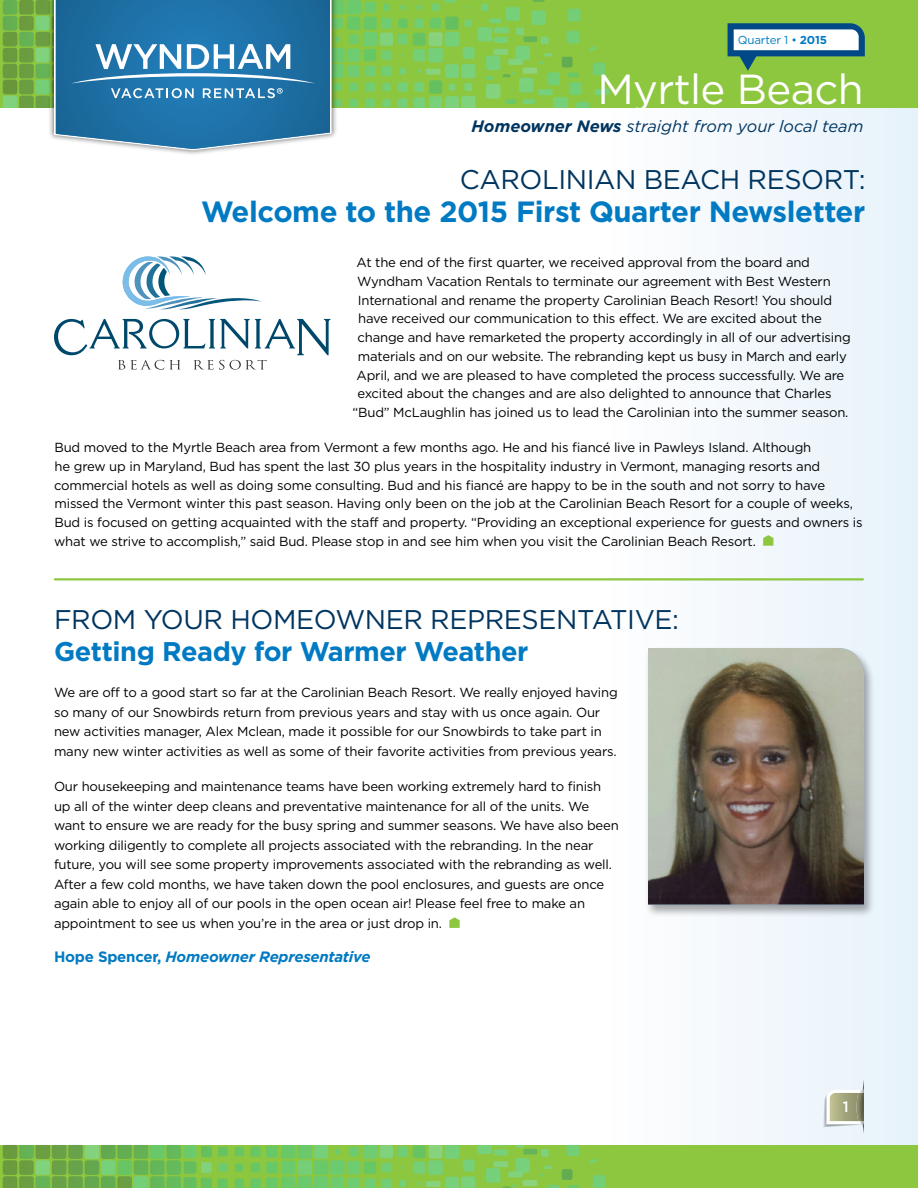
<style>
.page{position:relative;width:918px;height:1188px;background:#fff}
.page>*{position:absolute;margin:0;border:0;box-sizing:border-box;transform-origin:0 0}
.t1{font:42px "Gotham";letter-spacing:-.015em;color:#fff}
.t2{font:700 29.25px "Gotham";letter-spacing:-.015em;color:#007ac2}
.t3{font:27px "Gotham";letter-spacing:-.015em;color:#00355f}
.t4{font:700 27px "Gotham";letter-spacing:-.015em;color:#007ac2}
.t5{font:italic 16.5px "Gotham";color:#00355f}
.t6{font:italic 700 15px "Gotham";letter-spacing:-.015em;color:#007ac2}
.t7{font:500 15px "Gotham";color:#fff}
.t8{font:13.2px/19.5px "Gotham";letter-spacing:-.015em;color:#000}
.t9{font:11.55px "Gotham";letter-spacing:-.015em;color:#007ac2}
.s1{font-weight:700}
.s2{font-style:normal}
</style>
<div class="page">
<div style="left:0;top:0;width:918px;height:1159px;background:linear-gradient(to right,#fff,#f0f7fc)"></div>
<div style="left:0;top:1145px;width:918px;height:43px;background:#8dc63f"></div>
<div style="left:0;top:0;width:918px;height:108px;background:#8dc63f"></div>
<svg style="left:593px;top:1175px;width:12px;height:13px"></svg>
<svg style="left:235px;top:1147px;width:9px;height:9px"></svg>
<svg style="left:218px;top:1147px;width:10px;height:9px"></svg>
<svg style="left:235px;top:1164px;width:8px;height:8px"></svg>
<svg style="left:234px;top:1179px;width:10px;height:9px"></svg>
<svg style="left:218px;top:1179px;width:10px;height:9px"></svg>
<svg style="left:218px;top:1163px;width:9px;height:9px"></svg>
<svg style="left:3px;top:1145px;width:209px;height:43px"></svg>
<svg style="left:589px;top:1158px;width:8px;height:6px"></svg>
<svg style="left:250px;top:1145px;width:329px;height:43px"></svg>
<svg style="left:823px;top:1080px;width:42px;height:54px;background:#d0d5c9"></svg>
<img style="left:856px;top:1093px;width:8px;height:28px">
<svg style="left:763px;top:535px;width:10px;height:11px"></svg>
<div style="left:48px;top:0;width:290px;height:156px;background:#000;opacity:.5"></div>
<svg style="left:3px;top:0;width:606px;height:150px"></svg>
<svg style="left:728px;top:23px;width:137px;height:48px"></svg>
<hr style="left:55px;top:578px;width:808px;height:2px;background:#8dc63f">
<svg style="left:449px;top:917px;width:11px;height:11px"></svg>
<div style="left:644px;top:646px;width:231px;height:272px;background:#000;opacity:.35"></div>
<img style="left:648px;top:648px;width:216px;height:256px">
<svg style="left:54px;top:319px;width:276px;height:51px"></svg>
<svg style="left:122px;top:256px;width:140px;height:54px"></svg>
<p class="t9" style="left:738px;top:33px;width:91px">Quarter 1 • <span class="s1">2015</span></p>
<h1 class="t1" style="left:597px;top:63px;width:268px">Myrtle Beach</h1>
<p class="t5" style="left:471px;top:116px;width:393px"><span class="s1">Homeowner News</span> straight from your local team</p>
<h3 class="t3" style="left:460px;top:163px;width:407px">CAROLINIAN BEACH RESORT:</h3>
<h2 class="t2" style="left:201px;top:194px;width:666px">Welcome to the 2015 First Quarter Newsletter</h2>
<p class="t8" style="left:357px;top:252px;width:455px">At the end of the first quarter, we received approval from the board and</p>
<p class="t8" style="left:357px;top:271px;width:475px">Wyndham Vacation Rentals to terminate our agreement with Best Western</p>
<p class="t8" style="left:358px;top:290px;width:476px">International and rename the property Carolinian Beach Resort! You should</p>
<p class="t8" style="left:358px;top:309px;width:465px">have received our communication to this effect. We are excited about the</p>
<p class="t8" style="left:358px;top:328px;width:495px">change and have remarketed the property accordingly in all of our advertising</p>
<p class="t8" style="left:358px;top:346px;width:491px">materials and on our website. The rebranding kept us busy in March and early</p>
<p class="t8" style="left:357px;top:365px;width:489px">April, and we are pleased to have completed the process successfully. We are</p>
<p class="t8" style="left:358px;top:384px;width:476px">excited about the changes and are also delighted to announce that Charles</p>
<p class="t8" style="left:353px;top:403px;width:497px">“Bud” McLaughlin has joined us to lead the Carolinian into the summer season.</p>
<p class="t8" style="left:54px;top:438px;width:810px;line-height:18.8px">Bud moved to the Myrtle Beach area from Vermont a few months ago. He and his fiancé live in Pawleys Island. Although<br>he grew up in Maryland, Bud has spent the last 30 plus years in the hospitality industry in Vermont, managing resorts and commercial hotels as well as doing some consulting. Bud and his fiancé are happy to be in the south and not sorry to have missed the Vermont winter this past season. Having only been on the job at the Carolinian Beach Resort for a couple of weeks, Bud is focused on getting acquainted with the staff and property. “Providing an exceptional experience for guests and owners is what we strive to accomplish,” said Bud. Please stop in and see him when you visit the Carolinian Beach Resort.</p>
<h3 class="t3" style="left:54px;top:603px;width:627px">FROM YOUR HOMEOWNER REPRESENTATIVE:</h3>
<h3 class="t4" style="left:54px;top:636px;width:476px">Getting Ready for Warmer Weather</h3>
<p class="t8" style="left:54px;top:683px;width:565px">We are off to a good start so far at the Carolinian Beach Resort. We really enjoyed having so many of our Snowbirds return from previous years and stay with us once again. Our new activities manager, Alex Mclean, made it possible for our Snowbirds to take part in many new winter activities as well as some of their favorite activities from previous years.</p>
<p class="t8" style="left:54px;top:777px;width:566px">Our housekeeping and maintenance teams have been working extremely hard to finish up all of the winter deep cleans and preventative maintenance for all of the units. We want to ensure we are ready for the busy spring and summer seasons. We have also been working diligently to complete all projects associated with the rebranding. In the near future, you will see some property improvements associated with the rebranding as well.<br>After a few cold months, we have taken down the pool enclosures, and guests are once again able to enjoy all of our pools in the open ocean air! Please feel free to make an appointment to see us when you’re in the area or just drop in.</p>
<p class="t6" style="left:54px;top:948px;width:318px"><span class="s2">Hope Spencer,</span> Homeowner Representative</p>
<p class="t7" style="left:843px;top:1098px;width:7px">1</p>
</div>
